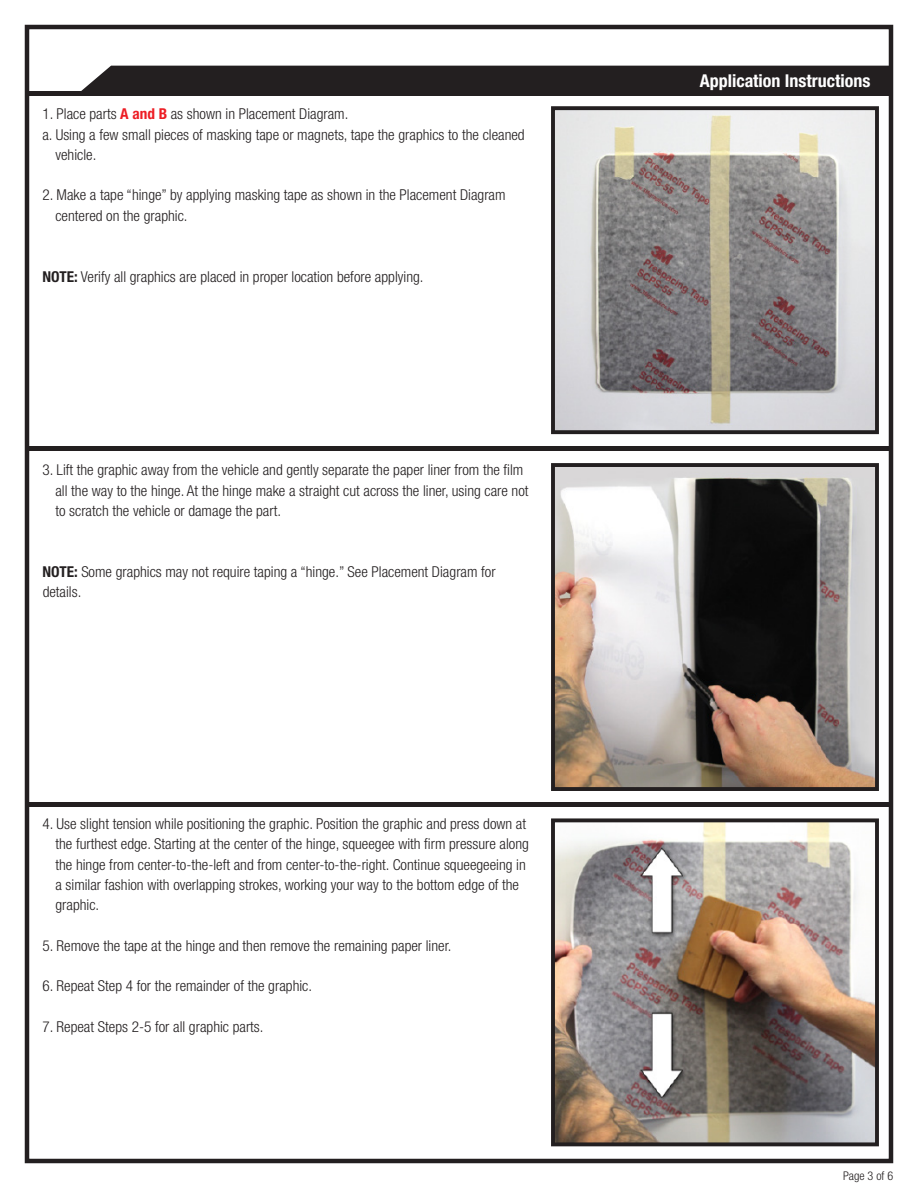
<style>
.page{position:relative;width:918px;height:1188px;background:#fff}
.page>*{position:absolute;margin:0;border:0;box-sizing:border-box;transform-origin:0 0}
.t1{font:700 condensed 17.7px "Helvetica Neue LT Pro";color:#fff}
.t2{font:300 condensed 15px/20.2px "Helvetica Neue LT Pro";color:#231f20}
.t3{font:300 condensed 12px "Helvetica Neue LT Pro";color:#231f20}
.s1{font-weight:700;color:#ed1d24}
.s2{font-weight:700}
</style>
<div class="page">
<div style="left:25px;top:25px;width:868px;height:1138px;background:#fff;border:4px solid #231f20"></div>
<img style="left:556px;top:468px;width:318px;height:318px">
<img style="left:556px;top:111px;width:318px;height:318px">
<img style="left:556px;top:823px;width:318px;height:318px">
<div style="left:27px;top:446px;width:864px;height:5px;background:#231f20"></div>
<div style="left:27px;top:802px;width:864px;height:5px;background:#231f20"></div>
<div style="left:80px;top:66px;width:811px;height:26px;background:#231f20"></div>
<hr style="left:27px;top:92px;width:864px;height:4px;background:#231f20">
<div style="left:551px;top:106px;width:328px;height:328px;border:4px solid #231f20"></div>
<div style="left:551px;top:463px;width:328px;height:328px;border:4px solid #231f20"></div>
<div style="left:551px;top:818px;width:328px;height:328px;border:4px solid #231f20"></div>
<p class="t2" style="left:42px;top:104px;width:307px">1. Place parts <span class="s1">A and B</span> as shown in Placement Diagram.</p>
<p class="t2" style="left:42px;top:124px;width:484px">a. Using a few small pieces of masking tape or magnets, tape the graphics to the cleaned</p>
<p class="t2" style="left:55px;top:144px;width:42px">vehicle.</p>
<p class="t2" style="left:55px;top:185px;width:452px;text-indent:-13px">2. Make a tape “hinge” by applying masking tape as shown in the Placement Diagram centered on the graphic.</p>
<p class="t2" style="left:42px;top:266px;width:383px"><span class="s2">NOTE:</span> Verify all graphics are placed in proper location before applying.</p>
<p class="t2" style="left:55px;top:460px;width:475px;text-indent:-13px">3. Lift the graphic away from the vehicle and gently separate the paper liner from the film all the way to the hinge. At the hinge make a straight cut across the liner, using care not to scratch the vehicle or damage the part.</p>
<p class="t2" style="left:42px;top:561px;width:455px"><span class="s2">NOTE:</span> Some graphics may not require taping a “hinge.” See Placement Diagram for details.</p>
<p class="t2" style="left:55px;top:814px;width:475px;text-indent:-13px">4. Use slight tension while positioning the graphic. Position the graphic and press down at the furthest edge. Starting at the center of the hinge, squeegee with firm pressure along the hinge from center-to-the-left and from center-to-the-right. Continue squeegeeing in a similar fashion with overlapping strokes, working your way to the bottom edge of the graphic.</p>
<p class="t2" style="left:42px;top:935px;width:411px">5. Remove the tape at the hinge and then remove the remaining paper liner.</p>
<p class="t2" style="left:42px;top:976px;width:271px">6. Repeat Step 4 for the remainder of the graphic.</p>
<p class="t2" style="left:42px;top:1017px;width:223px">7. Repeat Steps 2-5 for all graphic parts.</p>
<p class="t1" style="left:700px;top:70px;width:172px">Application Instructions</p>
<p class="t3" style="left:843px;top:1168px;width:52px">Page 3 of 6</p>
</div>
